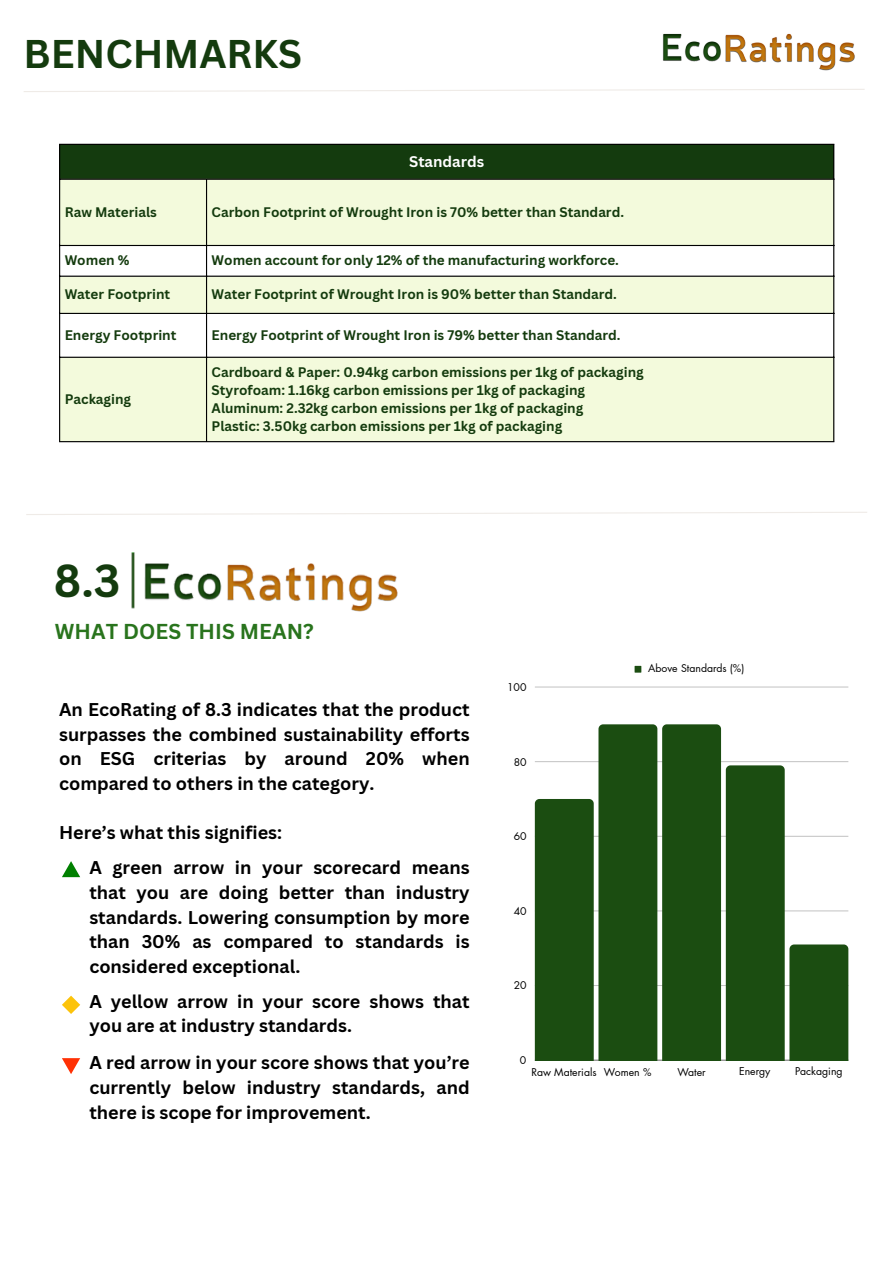
<style>
.page{position:relative;width:893px;height:1264px;background:#fff}
.page>*{position:absolute;margin:0;border:0;box-sizing:border-box;transform-origin:0 0}
.t1{font:700 45px "Canva Sans";color:#143b0e}
.t2{font:700 39px "Canva Sans";color:#143b0e}
.t3{font:700 21px "Canva Sans";color:#29741d}
.t4{font:700 18px/24.8px "Canva Sans";color:#000;text-align:justify}
.t5{font:700 15px "Canva Sans";color:#fff}
.t6{font:700 13.5px "Canva Sans";color:#143b0e}
.t7{font:10.5px "Futura LT Pro";color:#000}
</style>
<div class="page">
<img style="left:662px;top:33px;width:193px;height:38px">
<svg style="left:24px;top:89px;width:841px;height:3px"></svg>
<div style="left:59px;top:144px;width:775px;height:35px;background:#143b0e"></div>
<svg style="left:60px;top:180px;width:773px;height:261px;fill:#f3fadc"></svg>
<svg style="left:60px;top:246px;width:773px;height:29px"></svg>
<hr style="left:59px;top:145px;width:1px;height:296px;background:#000">
<hr style="left:206px;top:180px;width:1px;height:261px;background:#000">
<hr style="left:833px;top:145px;width:1px;height:296px;background:#000">
<hr style="left:59px;top:144px;width:775px;height:1px;background:#000">
<hr style="left:59px;top:178px;width:775px;height:2px;background:#000">
<hr style="left:59px;top:245px;width:775px;height:1px;background:#000">
<hr style="left:59px;top:275px;width:775px;height:2px;background:#000">
<hr style="left:59px;top:313px;width:775px;height:1px;background:#000">
<hr style="left:59px;top:357px;width:775px;height:1px;background:#000">
<hr style="left:59px;top:441px;width:775px;height:1px;background:#000">
<img style="left:131px;top:552px;width:267px;height:60px">
<svg style="left:634px;top:666px;width:7px;height:6px"></svg>
<hr style="left:535px;top:686px;width:313px;height:1px;background:#000">
<svg style="left:535px;top:724px;width:313px;height:336px"></svg>
<svg style="left:26px;top:512px;width:841px;height:3px"></svg>
<svg style="left:62px;top:861px;width:18px;height:16px"></svg>
<svg style="left:62px;top:1058px;width:18px;height:16px"></svg>
<svg style="left:62px;top:995px;width:18px;height:19px"></svg>
<h1 class="t2" style="left:24px;top:26px;width:280px">BENCHMARKS</h1>
<p class="t5" style="left:409px;top:151px;width:77px">Standards</p>
<p class="t6" style="left:65px;top:202px;width:94px">Raw Materials</p>
<p class="t6" style="left:211px;top:202px;width:414px">Carbon Footprint of Wrought Iron is 70% better than Standard.</p>
<p class="t6" style="left:65px;top:251px;width:66px">Women %</p>
<p class="t6" style="left:211px;top:251px;width:409px">Women account for only 12% of the manufacturing workforce.</p>
<p class="t6" style="left:65px;top:285px;width:107px">Water Footprint</p>
<p class="t6" style="left:211px;top:285px;width:407px">Water Footprint of Wrought Iron is 90% better than Standard.</p>
<p class="t6" style="left:65px;top:325px;width:113px">Energy Footprint</p>
<p class="t6" style="left:211px;top:325px;width:410px">Energy Footprint of Wrought Iron is 79% better than Standard.</p>
<p class="t6" style="left:65px;top:389px;width:68px">Packaging</p>
<p class="t1" style="left:54px;top:548px;width:68px">8.3</p>
<p class="t6" style="left:211px;top:362px;width:433px">Cardboard &amp; Paper: 0.94kg carbon emissions per 1kg of packaging</p>
<p class="t6" style="left:211px;top:380px;width:375px">Styrofoam: 1.16kg carbon emissions per 1kg of packaging</p>
<p class="t6" style="left:211px;top:398px;width:373px">Aluminum: 2.32kg carbon emissions per 1kg of packaging</p>
<p class="t6" style="left:211px;top:416px;width:352px">Plastic: 3.50kg carbon emissions per 1kg of packaging</p>
<h3 class="t3" style="left:55px;top:616px;width:260px">WHAT DOES THIS MEAN?</h3>
<p class="t4" style="left:59px;top:696px;width:412px">An EcoRating of 8.3 indicates that the product surpasses the combined sustainability efforts on ESG criterias by around 20% when compared to others in the category.</p>
<p class="t4" style="left:59px;top:820px;width:224px">Here’s what this signifies:</p>
<p class="t4" style="left:89px;top:854px;width:382px">A green arrow in your scorecard means that you are doing better than industry standards. Lowering consumption by more than 30% as compared to standards is considered exceptional.</p>
<p class="t4" style="left:89px;top:988px;width:382px">A yellow arrow in your score shows that you are at industry standards.</p>
<p class="t4" style="left:89px;top:1049px;width:382px">A red arrow in your score shows that you’re currently below industry standards, and there is scope for improvement.</p>
<p class="t7" style="left:507px;top:682px;width:21px">100</p>
<p class="t7" style="left:513px;top:757px;width:14px">80</p>
<p class="t7" style="left:513px;top:831px;width:14px">60</p>
<p class="t7" style="left:513px;top:906px;width:14px">40</p>
<p class="t7" style="left:513px;top:980px;width:14px">20</p>
<p class="t7" style="left:648px;top:663px;width:98px">Above Standards (%)</p>
<p class="t7" style="left:519px;top:1055px;width:8px">0</p>
<p class="t7" style="left:531px;top:1067px;width:121px">Raw Materials Women %</p>
<p class="t7" style="left:677px;top:1067px;width:30px">Water</p>
<p class="t7" style="left:739px;top:1066px;width:33px">Energy</p>
<p class="t7" style="left:795px;top:1066px;width:49px">Packaging</p>
</div>
